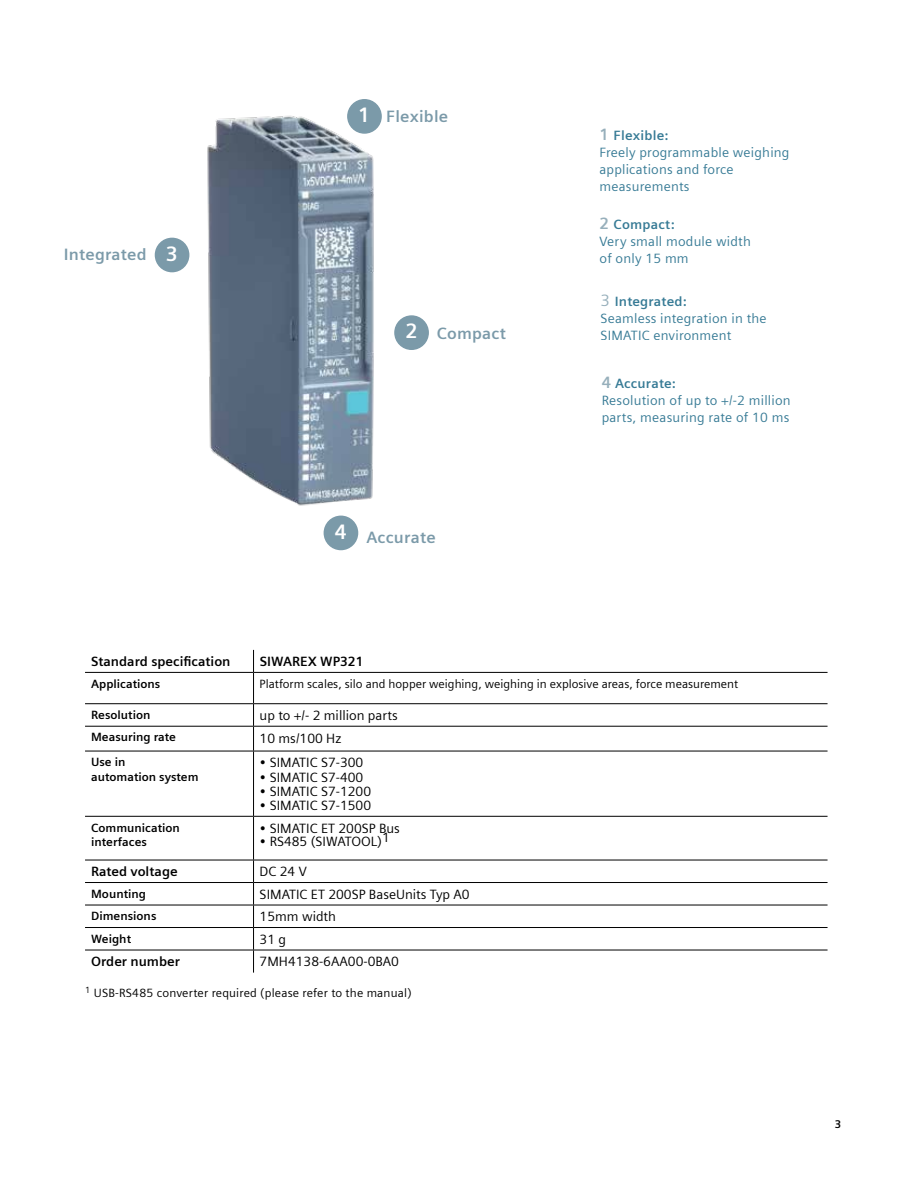
<style>
.page{position:relative;width:918px;height:1188px;background:#fff}
.page>*{position:absolute;margin:0;border:0;box-sizing:border-box;transform-origin:0 0}
.t1{font:700 21px "Siemens Sans";color:#fff}
.t2{font:700 16.5px "Siemens Sans";letter-spacing:.015em;color:#7b9aa9}
.t3{font:13.5px/17px "Siemens Sans";letter-spacing:.015em;color:#005779}
.t4{font:13.5px "Siemens Sans";color:#000}
.t5{font:700 13.5px "Siemens Sans";color:#000}
.t6{font:12px "Siemens Sans";color:#000}
.t7{font:700 12px/14.9px "Siemens Sans";color:#000}
.t8{font:700 11.25px "Siemens Sans";color:#000}
.s1{font-size:21px;color:#fff}
.s2{font-weight:700;font-size:16.5px;color:#7b9aa9}
.s3{font-weight:700}
.s4{font-size:16.5px;color:#7b9aa9}
</style>
<div class="page">
<svg style="left:253px;top:650px;width:1px;height:22px"></svg>
<hr style="left:85px;top:672px;width:169px;height:1px;background:#000">
<hr style="left:254px;top:672px;width:574px;height:1px;background:#000">
<hr style="left:253px;top:673px;width:1px;height:30px;background:#000">
<hr style="left:85px;top:703px;width:169px;height:1px;background:#000">
<hr style="left:254px;top:703px;width:574px;height:1px;background:#000">
<hr style="left:85px;top:726px;width:169px;height:1px;background:#000">
<hr style="left:254px;top:726px;width:574px;height:1px;background:#000">
<svg style="left:253px;top:704px;width:1px;height:47px"></svg>
<hr style="left:85px;top:751px;width:169px;height:1px;background:#000">
<hr style="left:254px;top:751px;width:574px;height:1px;background:#000">
<hr style="left:253px;top:751px;width:1px;height:65px;background:#000">
<hr style="left:85px;top:816px;width:169px;height:1px;background:#000">
<hr style="left:254px;top:816px;width:574px;height:1px;background:#000">
<hr style="left:253px;top:817px;width:1px;height:43px;background:#000">
<hr style="left:85px;top:860px;width:169px;height:1px;background:#000">
<hr style="left:254px;top:860px;width:574px;height:1px;background:#000">
<hr style="left:85px;top:882px;width:169px;height:1px;background:#000">
<hr style="left:254px;top:882px;width:574px;height:1px;background:#000">
<hr style="left:85px;top:905px;width:169px;height:1px;background:#000">
<hr style="left:254px;top:905px;width:574px;height:1px;background:#000">
<hr style="left:85px;top:927px;width:169px;height:1px;background:#000">
<hr style="left:254px;top:927px;width:574px;height:1px;background:#000">
<hr style="left:85px;top:950px;width:169px;height:1px;background:#000">
<hr style="left:254px;top:950px;width:574px;height:1px;background:#000">
<svg style="left:253px;top:860px;width:1px;height:113px"></svg>
<img style="left:154px;top:99px;width:272px;height:452px">
<div style="left:348px;top:100px;width:33px;height:33px;background:#7b9aa9;border-radius:50%"></div>
<div style="left:347px;top:99px;width:35px;height:35px;border:2px solid #7b9aa9;border-radius:50%"></div>
<div style="left:395px;top:316px;width:33px;height:33px;background:#7b9aa9;border-radius:50%"></div>
<div style="left:394px;top:315px;width:35px;height:35px;border:2px solid #7b9aa9;border-radius:50%"></div>
<div style="left:155px;top:238px;width:34px;height:34px;background:#7b9aa9;border-radius:50%"></div>
<div style="left:155px;top:238px;width:34px;height:34px;border:2px solid #7b9aa9;border-radius:50%"></div>
<div style="left:324px;top:516px;width:34px;height:34px;background:#7b9aa9;border-radius:50%"></div>
<div style="left:324px;top:516px;width:34px;height:34px;border:2px solid #7b9aa9;border-radius:50%"></div>
<p class="t2" style="left:64px;top:242px;width:84px">Integrated</p>
<h1 class="t1" style="left:166px;top:237px;width:14px">3</h1>
<p class="t2" style="left:358px;top:103px;width:91px"><span class="s1">1</span> Flexible</p>
<h1 class="t1" style="left:405px;top:315px;width:14px">2</h1>
<p class="t2" style="left:437px;top:321px;width:71px">Compact</p>
<h1 class="t1" style="left:335px;top:515px;width:14px">4</h1>
<p class="t2" style="left:366px;top:525px;width:71px">Accurate</p>
<p class="t3" style="left:599px;top:126px;width:192px"><span class="s2">1</span> <span class="s3">Flexible:<br></span>Freely programmable weighing applications and force measurements</p>
<p class="t3" style="left:599px;top:215px;width:153px"><span class="s2">2</span> <span class="s3">Compact:<br></span>Very small module width of only 15 mm</p>
<p class="t3" style="left:601px;top:292px;width:168px"><span class="s4">3</span> <span class="s3">Integrated:<br></span>Seamless integration in the<br>SIMATIC environment</p>
<p class="t3" style="left:602px;top:374px;width:191px"><span class="s2">4</span> <span class="s3">Accurate:<br></span>Resolution of up to +/-2 million parts, measuring rate of 10 ms</p>
<p class="t5" style="left:91px;top:651px;width:141px">Standard specification</p>
<p class="t5" style="left:260px;top:651px;width:105px">SIWAREX WP321</p>
<p class="t7" style="left:91px;top:675px;width:71px">Applications</p>
<p class="t6" style="left:260px;top:674px;width:480px">Platform scales, silo and hopper weighing, weighing in explosive areas, force measurement</p>
<p class="t7" style="left:91px;top:707px;width:61px">Resolution</p>
<p class="t4" style="left:260px;top:705px;width:140px">up to +/- 2 million parts</p>
<p class="t7" style="left:91px;top:729px;width:86px">Measuring rate</p>
<p class="t4" style="left:260px;top:728px;width:83px">10 ms/100 Hz</p>
<p class="t7" style="left:91px;top:754px;width:109px">Use in<br>automation system</p>
<p class="t4" style="left:260px;top:753px;width:105px">• SIMATIC S7-300</p>
<p class="t4" style="left:260px;top:767px;width:105px">• SIMATIC S7-400</p>
<p class="t4" style="left:260px;top:781px;width:113px">• SIMATIC S7-1200</p>
<p class="t4" style="left:260px;top:795px;width:113px">• SIMATIC S7-1500</p>
<p class="t7" style="left:91px;top:819px;width:90px">Communication interfaces</p>
<p class="t4" style="left:260px;top:818px;width:142px">• SIMATIC ET 200SP Bus</p>
<p class="t4" style="left:260px;top:831px;width:132px">• RS485 (SIWATOOL)1</p>
<p class="t5" style="left:91px;top:861px;width:88px">Rated voltage</p>
<p class="t4" style="left:260px;top:862px;width:49px">DC 24 V</p>
<p class="t7" style="left:91px;top:886px;width:56px">Mounting</p>
<p class="t4" style="left:260px;top:884px;width:212px">SIMATIC ET 200SP BaseUnits Typ A0</p>
<p class="t7" style="left:91px;top:908px;width:67px">Dimensions</p>
<p class="t4" style="left:260px;top:907px;width:78px">15mm width</p>
<p class="t7" style="left:91px;top:931px;width:41px">Weight</p>
<p class="t4" style="left:260px;top:929px;width:28px">31 g</p>
<p class="t5" style="left:91px;top:951px;width:90px">Order number</p>
<p class="t4" style="left:260px;top:952px;width:141px">7MH4138-6AA00-0BA0</p>
<p class="t6" style="left:85px;top:984px;width:328px"><sup>1</sup> USB-RS485 converter required (please refer to the manual)</p>
<p class="t8" style="left:835px;top:1115px;width:8px">3</p>
</div>
